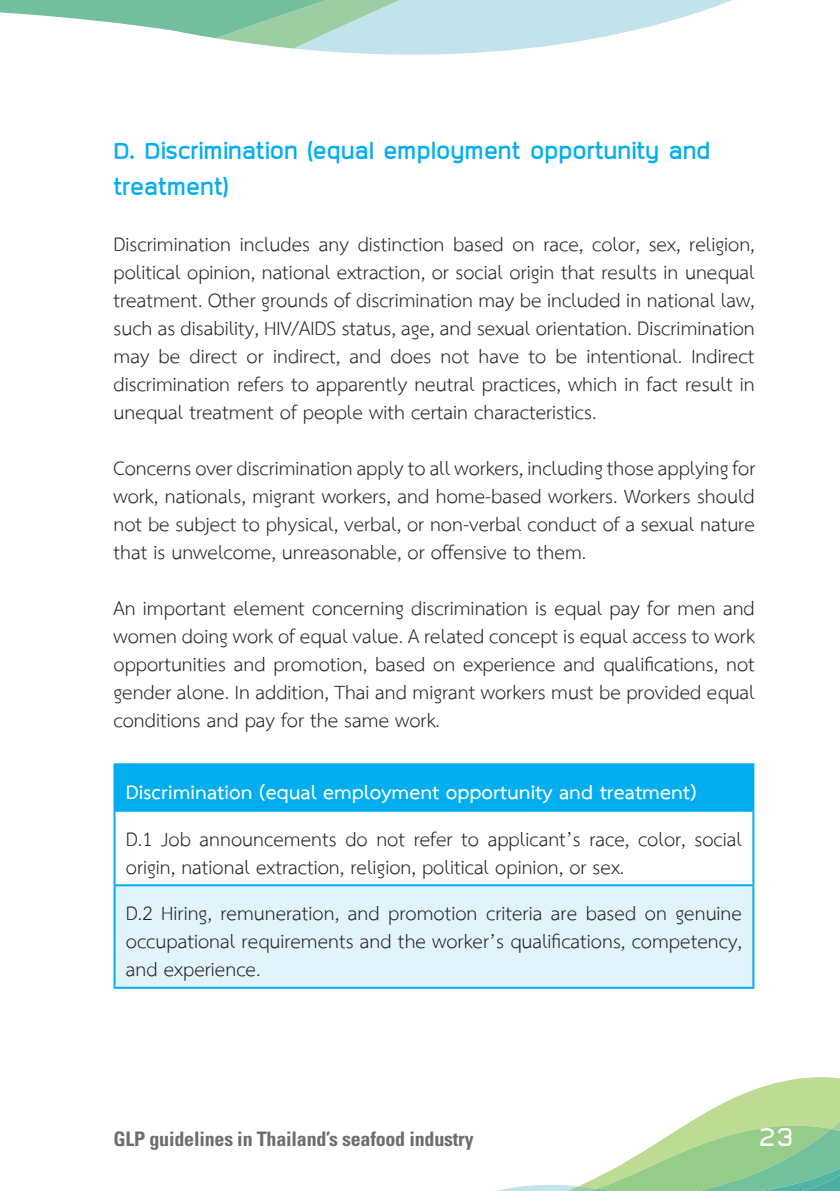
<style>
.page{position:relative;width:840px;height:1191px;background:#fff}
.page>*{position:absolute;margin:0;border:0;box-sizing:border-box;transform-origin:0 0}
.t1{font:32px "Superspace";color:#fff}
.body_text{font:28px/28px "TH Sarabun PSK";color:#231f20;text-align:justify}
.sub_head2{font:700 28px/36px "Superspace";color:#00aeef}
.body_text-2{font:700 28px "TH Sarabun PSK";color:#fff}
.t2{font:700 condensed 20px "Univers LT Std";letter-spacing:-.01em;color:#6c6d70}
</style>
<div class="page">
<svg style="left:497px;top:1077px;width:342px;height:114px"></svg>
<svg style="left:0;top:0;width:732px;height:55px"></svg>
<div style="left:114px;top:764px;width:639px;height:46px;background:#00aeef"></div>
<div style="left:114px;top:885px;width:639px;height:102px;background:#e1f4fc"></div>
<hr style="left:113px;top:763px;width:641px;height:2px;background:#00aeef">
<hr style="left:113px;top:765px;width:2px;height:44px;background:#00aeef">
<hr style="left:752px;top:765px;width:2px;height:44px;background:#00aeef">
<hr style="left:113px;top:809px;width:641px;height:2px;background:#00aeef">
<hr style="left:113px;top:811px;width:2px;height:73px;background:#00aeef">
<hr style="left:752px;top:811px;width:2px;height:73px;background:#00aeef">
<hr style="left:113px;top:884px;width:641px;height:2px;background:#00aeef">
<hr style="left:113px;top:886px;width:2px;height:100px;background:#00aeef">
<hr style="left:752px;top:886px;width:2px;height:100px;background:#00aeef">
<hr style="left:113px;top:986px;width:641px;height:2px;background:#00aeef">
<p class="sub_head2" style="left:113px;top:134px;width:598px">D. Discrimination (equal employment opportunity and treatment)</p>
<p class="body_text" style="left:113px;top:231px;width:642px">Discrimination includes any distinction based on race, color, sex, religion, political opinion, national extraction, or social origin that results in unequal treatment. Other grounds of discrimination may be included in national law, such as disability, HIV/AIDS status, age, and sexual orientation. Discrimination may be direct or indirect, and does not have to be intentional. Indirect discrimination refers to apparently neutral practices, which in fact result in unequal treatment of people with certain characteristics.</p>
<p class="body_text" style="left:113px;top:455px;width:643px">Concerns over discrimination apply to all workers, including those applying for work, nationals, migrant workers, and home-based workers. Workers should not be subject to physical, verbal, or non-verbal conduct of a sexual nature that is unwelcome, unreasonable, or offensive to them.</p>
<p class="body_text" style="left:113px;top:595px;width:642px">An important element concerning discrimination is equal pay for men and women doing work of equal value. A related concept is equal access to work opportunities and promotion, based on experience and qualifications, not gender alone. In addition, Thai and migrant workers must be provided equal conditions and pay for the same work.</p>
<p class="body_text-2" style="left:126px;top:776px;width:572px">Discrimination (equal employment opportunity and treatment)</p>
<p class="body_text" style="left:126px;top:826px;width:617px">D.1 Job announcements do not refer to applicant’s race, color, social origin, national extraction, religion, political opinion, or sex.</p>
<p class="body_text" style="left:126px;top:900px;width:617px">D.2 Hiring, remuneration, and promotion criteria are based on genuine occupational requirements and the worker’s qualifications, competency, and experience.</p>
<p class="t2" style="left:113px;top:1126px;width:361px">GLP guidelines in Thailand’s seafood industry</p>
<p class="t1" style="left:758px;top:1117px;width:37px">23</p>
</div>
